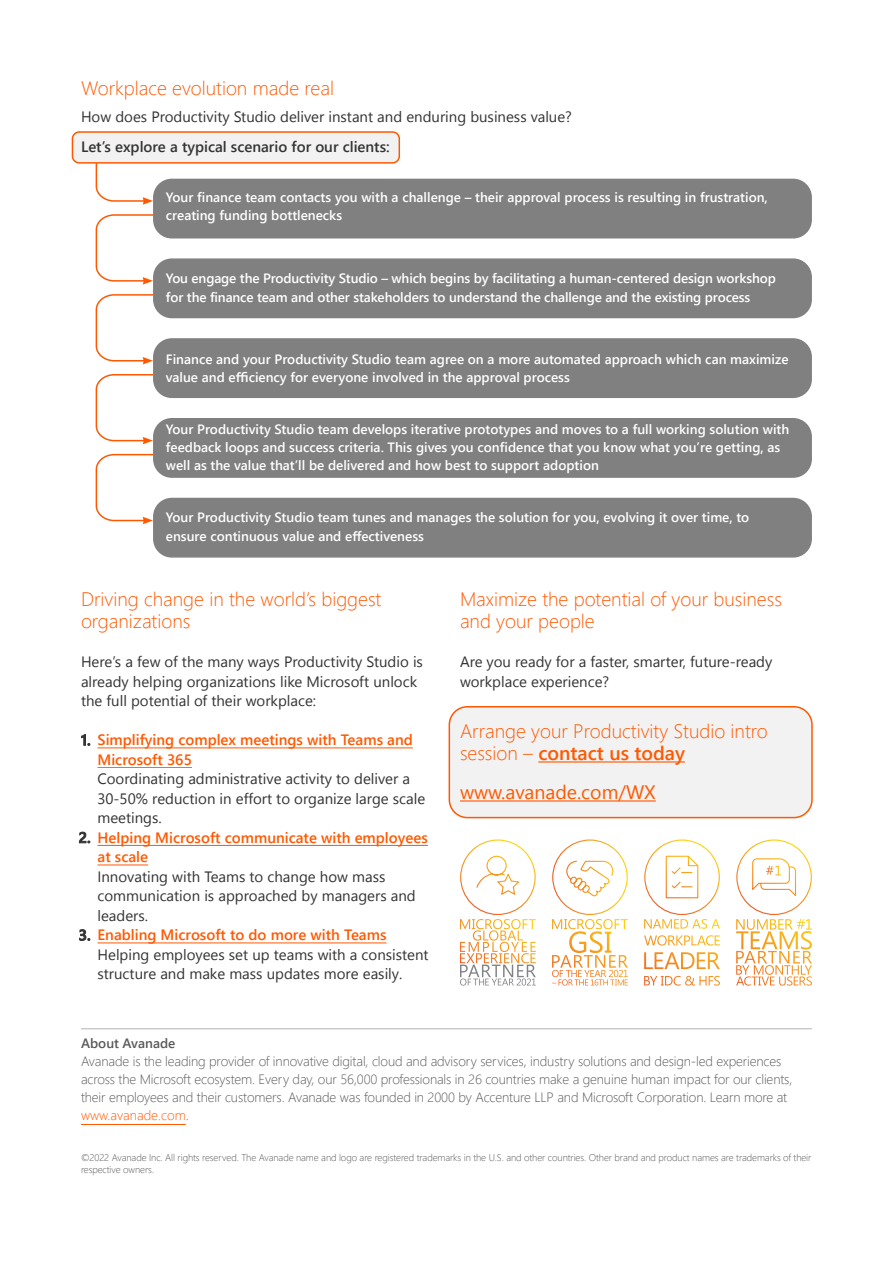
<style>
.page{position:relative;width:893px;height:1263px;background:#fff}
.page>*{position:absolute;margin:0;border:0;box-sizing:border-box;transform-origin:0 0}
.t1{font:300 19.5px/22.5px "Segoe UI";color:#ff5800}
.t2{font:19.5px "Segoe UI";color:#ff5800}
.t3{font:15px/19.5px "Segoe UI";color:#333}
.t4{font:600 15px/19.5px "Segoe UI";color:#ff5800}
.t5{font:600 15px "Segoe UI";color:#333}
.t6{font:600 13.5px/18px "Segoe UI";color:#fff}
.t7{font:300 13.5px/18px "Segoe UI";letter-spacing:-.01em;color:#58595b}
.t8{font:600 13.5px "Segoe UI";color:#58595b}
.t9{font:300 9.75px/12px "Segoe UI";letter-spacing:-.01em;color:#58595b}
.s1{color:#333}
.s2{font-weight:600}
.s3{font-weight:600;color:#ff5800}
.s4{color:#ff5800}
</style>
<div class="page">
<div style="left:154px;top:179px;width:657px;height:59px;background:#808080;border-radius:18px"></div>
<div style="left:153px;top:179px;width:659px;height:59px;border:2px solid #808080;border-radius:18px"></div>
<div style="left:154px;top:259px;width:657px;height:58px;background:#808080;border-radius:18px"></div>
<div style="left:153px;top:258px;width:659px;height:60px;border:2px solid #808080;border-radius:18px"></div>
<div style="left:154px;top:339px;width:657px;height:58px;background:#808080;border-radius:18px"></div>
<div style="left:153px;top:338px;width:659px;height:60px;border:2px solid #808080;border-radius:18px"></div>
<div style="left:154px;top:419px;width:657px;height:58px;background:#808080;border-radius:18px"></div>
<div style="left:153px;top:418px;width:659px;height:60px;border:2px solid #808080;border-radius:18px"></div>
<div style="left:154px;top:498px;width:657px;height:59px;background:#808080;border-radius:18px"></div>
<div style="left:153px;top:498px;width:659px;height:60px;border:2px solid #808080;border-radius:18px"></div>
<div style="left:449px;top:707px;width:363px;height:110px;background:#f2f2f2;border-radius:18px"></div>
<div style="left:449px;top:706px;width:364px;height:112px;border:2px solid #ff5800;border-radius:18px"></div>
<hr style="left:97px;top:942px;width:290px;height:1px;background:#ff5800">
<hr style="left:97px;top:864px;width:51px;height:1px;background:#ff5800">
<hr style="left:97px;top:845px;width:331px;height:1px;background:#ff5800">
<hr style="left:97px;top:767px;width:95px;height:1px;background:#ff5800">
<hr style="left:97px;top:747px;width:316px;height:1px;background:#ff5800">
<hr style="left:538px;top:761px;width:147px;height:1px;background:#ff5800">
<hr style="left:460px;top:800px;width:196px;height:1px;background:#ff5800">
<hr style="left:81px;top:1124px;width:105px;height:1px;background:#ff5800">
<svg style="left:736px;top:839px;width:76px;height:110px"></svg>
<svg style="left:460px;top:964px;width:76px;height:21px"></svg>
<svg style="left:460px;top:839px;width:76px;height:90px"></svg>
<svg style="left:552px;top:839px;width:76px;height:90px"></svg>
<svg style="left:644px;top:839px;width:76px;height:106px"></svg>
<hr style="left:81px;top:1028px;width:731px;height:1px;background:#b3b3b3">
<svg style="left:95px;top:213px;width:60px;height:72px"></svg>
<svg style="left:95px;top:293px;width:60px;height:72px"></svg>
<svg style="left:95px;top:373px;width:60px;height:71px"></svg>
<svg style="left:95px;top:453px;width:60px;height:71px"></svg>
<svg style="left:95px;top:164px;width:58px;height:41px"></svg>
<div style="left:72px;top:132px;width:327px;height:31px;background:#f2f2f2;border-radius:7px"></div>
<div style="left:72px;top:131px;width:328px;height:33px;border:2px solid #ff5800;border-radius:7px"></div>
<h1 class="t1" style="left:81px;top:76px;width:255px">Workplace evolution made real</h1>
<p class="t3" style="left:81px;top:107px;width:492px">How does Productivity Studio deliver instant and enduring business value?</p>
<p class="t5" style="left:81px;top:136px;width:310px">Let’s explore a typical scenario for our clients:</p>
<p class="t6" style="left:166px;top:188px;width:603px">Your finance team contacts you with a challenge – their approval process is resulting in frustration, creating funding bottlenecks</p>
<p class="t6" style="left:166px;top:267px;width:611px;line-height:19.5px">You engage the Productivity Studio – which begins by facilitating a human-centered design workshop for the finance team and other stakeholders to understand the challenge and the existing process</p>
<p class="t6" style="left:166px;top:349px;width:624px">Finance and your Productivity Studio team agree on a more automated approach which can maximize value and efficiency for everyone involved in the approval process</p>
<p class="t6" style="left:166px;top:419px;width:625px">Your Productivity Studio team develops iterative prototypes and moves to a full working solution with feedback loops and success criteria. This gives you confidence that you know what you’re getting, as well as the value that’ll be delivered and how best to support adoption</p>
<p class="t6" style="left:166px;top:506px;width:585px;line-height:19.5px">Your Productivity Studio team tunes and manages the solution for you, evolving it over time, to ensure continuous value and effectiveness</p>
<h1 class="t1" style="left:81px;top:587px;width:302px">Driving change in the world’s biggest organizations</h1>
<p class="t3" style="left:81px;top:652px;width:343px">Here’s a few of the many ways Productivity Studio is already helping organizations like Microsoft unlock the full potential of their workplace:</p>
<p class="t4" style="left:97px;top:730px;width:317px;text-indent:-17px"><span class="s1">1.</span> Simplifying complex meetings with Teams and<br>Microsoft 365</p>
<p class="t3" style="left:97px;top:769px;width:329px">Coordinating administrative activity to deliver a<br>30-50% reduction in effort to organize large scale meetings.</p>
<p class="t4" style="left:97px;top:827px;width:332px;text-indent:-19px"><span class="s1">2.</span> Helping Microsoft communicate with employees at scale</p>
<p class="t3" style="left:97px;top:866px;width:320px">Innovating with Teams to change how mass communication is approached by managers and leaders.</p>
<p class="t3" style="left:97px;top:925px;width:333px;text-indent:-19px"><span class="s2">3.</span> <span class="s3">Enabling Microsoft to do more with Teams<br></span>Helping employees set up teams with a consistent structure and make mass updates more easily.</p>
<h1 class="t1" style="left:460px;top:587px;width:323px">Maximize the potential of your business and your people</h1>
<p class="t3" style="left:460px;top:652px;width:314px">Are you ready for a faster, smarter, future-ready workplace experience?</p>
<h1 class="t1" style="left:460px;top:719px;width:309px">Arrange your Productivity Studio intro session – <span class="s2">contact us today</span></h1>
<h1 class="t2" style="left:460px;top:778px;width:197px">www.avanade.com/WX</h1>
<p class="t8" style="left:81px;top:1033px;width:96px">About Avanade</p>
<p class="t7" style="left:81px;top:1051px;width:713px">Avanade is the leading provider of innovative digital, cloud and advisory services, industry solutions and design-led experiences across the Microsoft ecosystem. Every day, our 56,000 professionals in 26 countries make a genuine human impact for our clients, their employees and their customers. Avanade was founded in 2000 by Accenture LLP and Microsoft Corporation. Learn more at <span class="s4">www.avanade.com</span>.</p>
<p class="t9" style="left:81px;top:1151px;width:732px">©2022 Avanade Inc. All rights reserved. The Avanade name and logo are registered trademarks in the U.S. and other countries. Other brand and product names are trademarks of their respective owners.</p>
</div>
